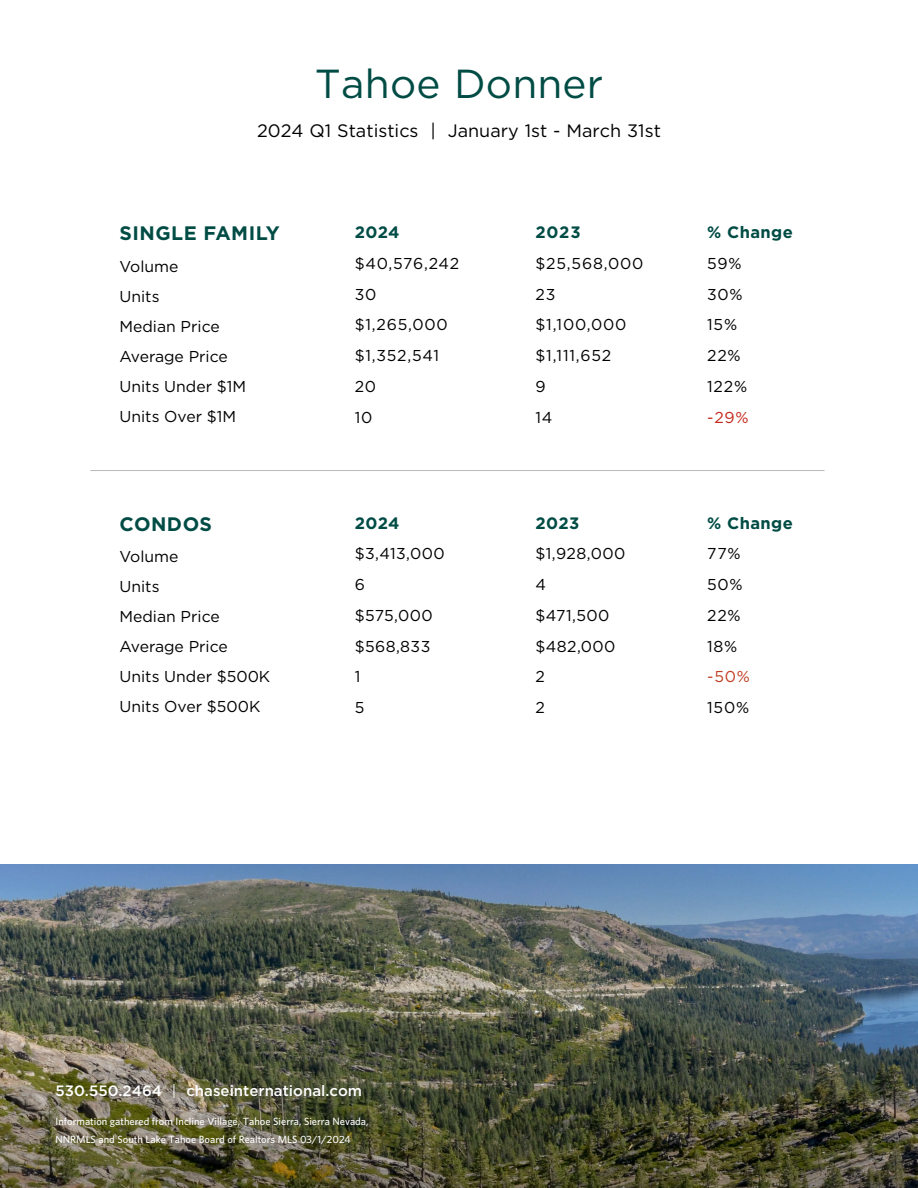
<style>
.page{position:relative;width:918px;height:1188px;background:#fff}
.page>*{position:absolute;margin:0;border:0;box-sizing:border-box;transform-origin:0 0}
.t1{font:40.5px "Gotham";letter-spacing:.005em;color:#004c45}
.t2{font:700 19.5px "Gotham";letter-spacing:.025em;color:#004c45}
.t3{font:18px "Gotham";color:#000}
.t4{font:700 16.5px "Gotham";letter-spacing:.025em;color:#004c45}
.t5{font:15.75px "Gotham";color:#000}
.t6{font:15.75px "Gotham";color:#c5281c}
.t7{font:15.75px "Gotham";color:#c13e22}
.t8{font:500 15px "Gotham";color:#fff}
.t9{font:500 10.5px/18px "Whitney";color:#fff}
.s1{font-weight:400}
</style>
<div class="page">
<img style="left:0;top:864px;width:918px;height:151px">
<img style="left:0;top:1015px;width:918px;height:173px">
<hr style="left:90px;top:470px;width:735px;height:1px;background:#b6b8ba">
<p class="t1" style="left:315px;top:58px;width:290px">Tahoe Donner</p>
<p class="t3" style="left:257px;top:119px;width:405px">2024 Q1 Statistics | January 1st - March 31st</p>
<p class="t2" style="left:120px;top:220px;width:162px">SINGLE FAMILY</p>
<p class="t5" style="left:120px;top:257px;width:61px">Volume</p>
<p class="t5" style="left:120px;top:287px;width:42px">Units</p>
<p class="t5" style="left:120px;top:317px;width:102px">Median Price</p>
<p class="t5" style="left:120px;top:347px;width:110px">Average Price</p>
<p class="t5" style="left:120px;top:377px;width:128px">Units Under $1M</p>
<p class="t5" style="left:120px;top:407px;width:118px">Units Over $1M</p>
<p class="t2" style="left:120px;top:511px;width:94px">CONDOS</p>
<p class="t5" style="left:120px;top:547px;width:61px">Volume</p>
<p class="t5" style="left:120px;top:577px;width:42px">Units</p>
<p class="t5" style="left:120px;top:607px;width:102px">Median Price</p>
<p class="t5" style="left:120px;top:637px;width:110px">Average Price</p>
<p class="t5" style="left:120px;top:667px;width:152px">Units Under $500K</p>
<p class="t5" style="left:120px;top:697px;width:142px">Units Over $500K</p>
<p class="t4" style="left:355px;top:221px;width:46px">2024</p>
<p class="t5" style="left:355px;top:253px;width:106px">$40,576,242</p>
<p class="t5" style="left:355px;top:284px;width:23px">30</p>
<p class="t5" style="left:355px;top:315px;width:95px">$1,265,000</p>
<p class="t5" style="left:355px;top:345px;width:86px">$1,352,541</p>
<p class="t5" style="left:355px;top:376px;width:23px">20</p>
<p class="t5" style="left:355px;top:407px;width:19px">10</p>
<p class="t4" style="left:355px;top:512px;width:46px">2024</p>
<p class="t5" style="left:355px;top:544px;width:91px">$3,413,000</p>
<p class="t5" style="left:355px;top:575px;width:12px">6</p>
<p class="t5" style="left:355px;top:605px;width:79px">$575,000</p>
<p class="t5" style="left:355px;top:636px;width:77px">$568,833</p>
<p class="t5" style="left:355px;top:667px;width:7px">1</p>
<p class="t5" style="left:355px;top:698px;width:11px">5</p>
<p class="t4" style="left:535px;top:221px;width:47px">2023</p>
<p class="t5" style="left:535px;top:253px;width:109px">$25,568,000</p>
<p class="t5" style="left:535px;top:284px;width:21px">23</p>
<p class="t5" style="left:535px;top:315px;width:92px">$1,100,000</p>
<p class="t5" style="left:535px;top:345px;width:77px">$1,111,652</p>
<p class="t5" style="left:535px;top:376px;width:12px">9</p>
<p class="t5" style="left:535px;top:407px;width:18px">14</p>
<p class="t4" style="left:535px;top:512px;width:45px">2023</p>
<p class="t5" style="left:535px;top:544px;width:91px">$1,928,000</p>
<p class="t5" style="left:535px;top:575px;width:12px">4</p>
<p class="t5" style="left:535px;top:605px;width:75px">$471,500</p>
<p class="t5" style="left:535px;top:636px;width:82px">$482,000</p>
<p class="t5" style="left:535px;top:667px;width:11px">2</p>
<p class="t5" style="left:535px;top:698px;width:11px">2</p>
<p class="t4" style="left:707px;top:221px;width:87px">% Change</p>
<p class="t5" style="left:707px;top:253px;width:36px">59%</p>
<p class="t5" style="left:707px;top:284px;width:37px">30%</p>
<p class="t5" style="left:707px;top:315px;width:31px">15%</p>
<p class="t5" style="left:707px;top:345px;width:35px">22%</p>
<p class="t5" style="left:707px;top:376px;width:42px">122%</p>
<p class="t6" style="left:707px;top:407px;width:43px">-29%</p>
<p class="t4" style="left:707px;top:512px;width:87px">% Change</p>
<p class="t5" style="left:707px;top:544px;width:35px">77%</p>
<p class="t5" style="left:707px;top:575px;width:37px">50%</p>
<p class="t5" style="left:707px;top:605px;width:35px">22%</p>
<p class="t5" style="left:707px;top:636px;width:32px">18%</p>
<p class="t7" style="left:707px;top:667px;width:44px">-50%</p>
<p class="t5" style="left:707px;top:698px;width:44px">150%</p>
<p class="t8" style="left:56px;top:1081px;width:308px">530.550.2464 <span class="s1">|</span> chaseinternational.com</p>
<p class="t9" style="left:56px;top:1112px;width:315px">Information gathered from Incline Village, Tahoe Sierra, Sierra Nevada,<br>NNRMLS and South Lake Tahoe Board of Realtors MLS 03/1/2024</p>
</div>
